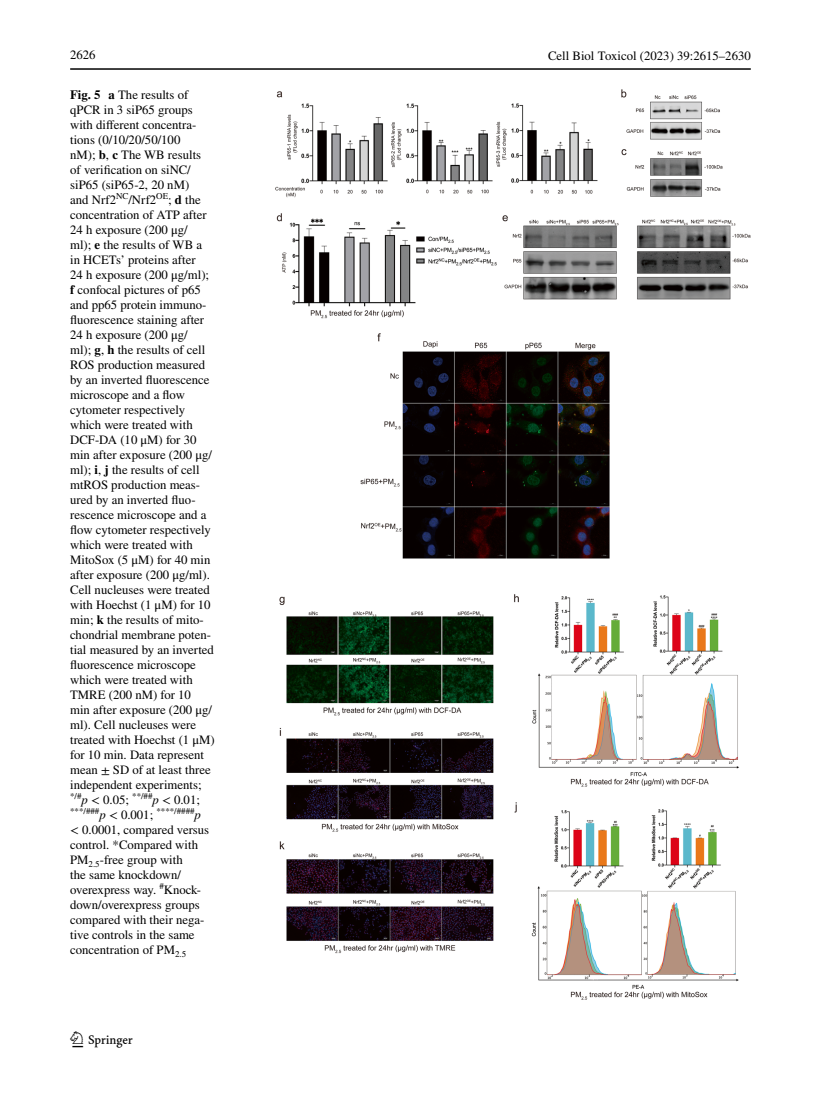
<style>
.page{position:relative;width:821px;height:1106px;background:#fff}
.page>*{position:absolute;margin:0;border:0;box-sizing:border-box;transform-origin:0 0}
.t1{font:22.5px "Springnew Regular 2";color:#000}
.t2{font:12.75px/15px "STIX";color:#000}
.t3{font:8.85px "STIX";color:#000}
.s1{font-weight:700}
.s2{font-style:italic}
.s3{font-style:italic;font-size:12.75px}
.s4{font-size:12.75px}
</style>
<div class="page">
<hr style="left:70px;top:68px;width:680px;height:2px;background:#000">
<img style="left:275px;top:89px;width:475px;height:910px">
<p class="t2" style="left:70px;top:48px;width:27px">2626</p>
<p class="t2" style="left:548px;top:49px;width:204px">Cell Biol Toxicol (2023) 39:2615–2630</p>
<p class="t2" style="left:70px;top:88px;width:146px"><span class="s1">Fig. 5 a</span> The results of qPCR in 3 siP65 groups with different concentra&shy;tions (0/10/20/50/100<br>nM); <span class="s1">b</span>, <span class="s1">c</span> The WB results of verification on siNC/ siP65 (siP65-2, 20 nM)<br>and Nrf2<sup>NC</sup>/Nrf2<sup>OE</sup>; <span class="s1">d</span> the concentration of ATP after<br>24 h exposure (200 μg/<br>ml); <span class="s1">e</span> the results of WB a in HCETs’ proteins after<br>24 h exposure (200 μg/ml); <span class="s1">f</span> confocal pictures of p65 and pp65 protein immuno&shy;fluorescence staining after<br>24 h exposure (200 μg/<br>ml); <span class="s1">g</span>, <span class="s1">h</span> the results of cell<br>ROS production measured by an inverted fluorescence microscope and a flow cytometer respectively which were treated with<br>DCF-DA (10 μM) for 30 min after exposure (200 μg/ ml); <span class="s1">i</span>, <span class="s1">j</span> the results of cell mtROS production meas&shy;ured by an inverted fluo&shy;rescence microscope and a flow cytometer respectively which were treated with<br>MitoSox (5 μM) for 40 min after exposure (200 μg/ml).<br>Cell nucleuses were treated with Hoechst (1 μM) for 10 min; <span class="s1">k</span> the results of mito&shy;chondrial membrane poten&shy;tial measured by an inverted fluorescence microscope which were treated with<br>TMRE (200 nM) for 10<br>min after exposure (200 μg/ ml). Cell nucleuses were treated with Hoechst (1 μM) for 10 min. Data represent mean ± SD of at least three independent experiments; <sup>*/#</sup><span class="s2">p</span> &lt; 0.05; <sup>**/##</sup><span class="s2">p</span> &lt; 0.01;</p>
<p class="t3" style="left:70px;top:805px;width:132px">***/###<span class="s3">p</span> <span class="s4">&lt; 0.001;</span> ****/####<span class="s3">p</span></p>
<p class="t2" style="left:70px;top:823px;width:141px">&lt; 0.0001, compared versus control. *Compared with<br>PM<sub>2.5</sub>-free group with<br>the same knockdown/ overexpress way. <sup>#</sup>Knock&shy;down/overexpress groups compared with their nega&shy;tive controls in the same concentration of PM<sub>2.5</sub></p>
<h1 class="t1" style="left:72px;top:1031px;width:62px">1 3</h1>
</div>
